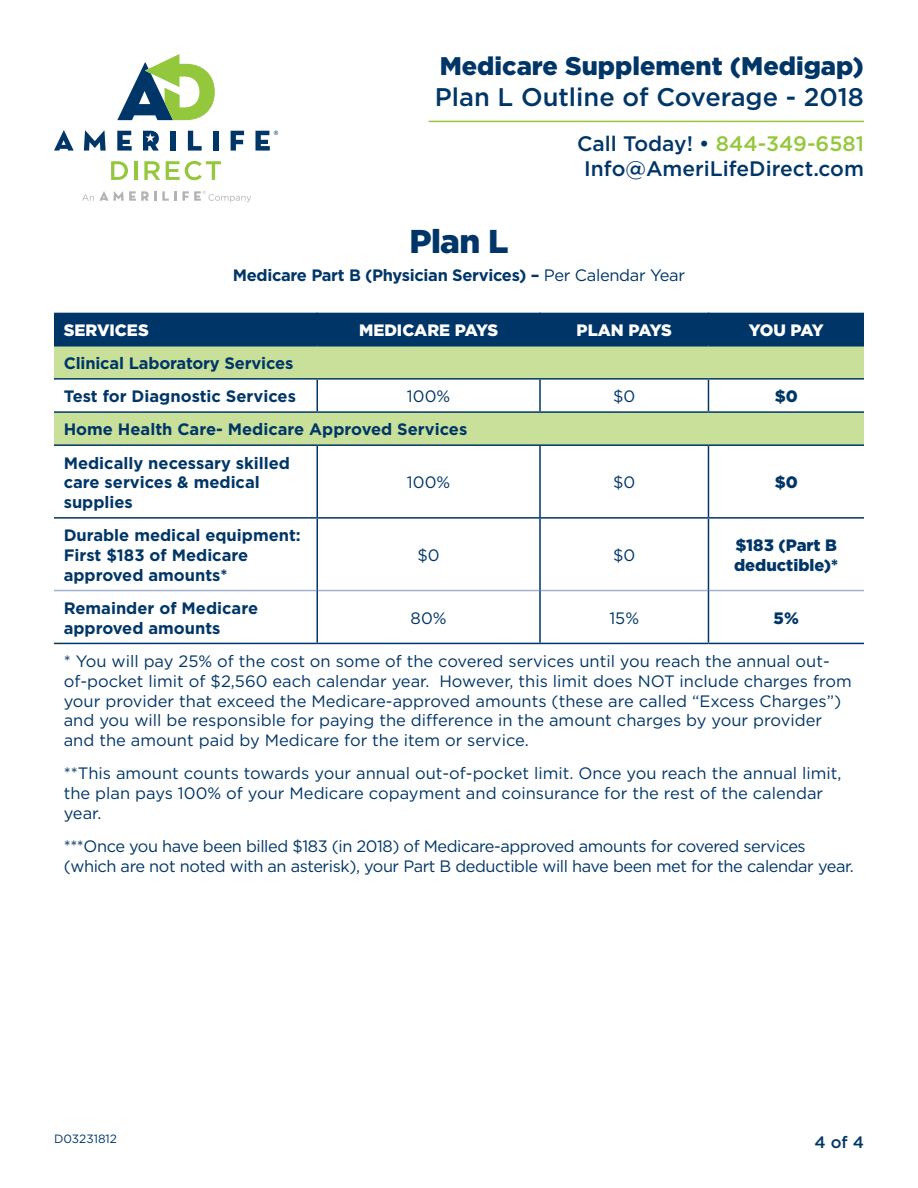
<style>
.page{position:relative;width:918px;height:1188px;background:#fff}
.page>*{position:absolute;margin:0;border:0;box-sizing:border-box;transform-origin:0 0}
.t1{font:900 33px "Gotham";color:#003667}
.t2{font:900 25.5px "Gotham";color:#003667}
.t3{font:500 25.5px "Gotham";color:#003667}
.t4{font:500 21px/25.2px "Gotham";color:#003667;text-align:center}
.t5{font:16.5px/19.8px "Gotham";color:#003667}
.t6{font:700 16.5px/19.8px "Gotham";color:#003667}
.t7{font:16.5px/19.8px "Gotham";letter-spacing:-.025em;color:#003667}
.t8{font:700 16.5px "Gotham";letter-spacing:-.02em;color:#003667}
.t9{font:900 16.5px "Gotham";color:#fff}
.t10{font:900 16.5px/19.8px "Gotham";color:#003667}
.t11{font:500 16.5px "Gotham";color:#003667}
.t12{font:12px "Gotham";color:#003667}
.s1{color:#94c83c}
.s2{font-weight:400}
</style>
<div class="page">
<svg style="left:54px;top:130px;width:20px;height:21px"></svg>
<svg style="left:84px;top:130px;width:22px;height:21px"></svg>
<svg style="left:117px;top:131px;width:15px;height:20px"></svg>
<svg style="left:143px;top:131px;width:16px;height:20px"></svg>
<div style="left:170px;top:131px;width:6px;height:20px;background:#003667"></div>
<svg style="left:188px;top:131px;width:14px;height:20px"></svg>
<div style="left:213px;top:131px;width:5px;height:20px;background:#003667"></div>
<svg style="left:231px;top:131px;width:13px;height:20px"></svg>
<svg style="left:255px;top:131px;width:23px;height:20px"></svg>
<svg style="left:117px;top:54px;width:98px;height:66px"></svg>
<svg style="left:111px;top:161px;width:17px;height:19px"></svg>
<hr style="left:134px;top:161px;width:3px;height:19px;background:#94c83c">
<svg style="left:144px;top:161px;width:16px;height:19px"></svg>
<svg style="left:166px;top:161px;width:55px;height:19px"></svg>
<svg style="left:82px;top:191px;width:169px;height:11px"></svg>
<hr style="left:429px;top:121px;width:435px;height:1px;background:#94c83c">
<div style="left:54px;top:313px;width:810px;height:32px;background:#003667"></div>
<div style="left:54px;top:346px;width:810px;height:33px;background:#c8e09a"></div>
<div style="left:54px;top:412px;width:810px;height:33px;background:#c8e09a"></div>
<hr style="left:539px;top:313px;width:2px;height:32px;background:#003667">
<hr style="left:708px;top:313px;width:1px;height:32px;background:#003667">
<hr style="left:539px;top:380px;width:2px;height:31px;background:#003667">
<hr style="left:708px;top:380px;width:1px;height:31px;background:#003667">
<hr style="left:539px;top:446px;width:2px;height:71px;background:#003667">
<hr style="left:708px;top:446px;width:1px;height:71px;background:#003667">
<hr style="left:316px;top:313px;width:2px;height:32px;background:#003667">
<hr style="left:316px;top:380px;width:2px;height:31px;background:#003667">
<hr style="left:316px;top:446px;width:2px;height:71px;background:#003667">
<hr style="left:54px;top:378px;width:263px;height:2px;background:#003667">
<hr style="left:317px;top:378px;width:223px;height:2px;background:#003667">
<hr style="left:540px;top:378px;width:168px;height:2px;background:#003667">
<hr style="left:708px;top:378px;width:156px;height:2px;background:#003667">
<hr style="left:54px;top:411px;width:263px;height:2px;background:#003667">
<hr style="left:317px;top:411px;width:223px;height:2px;background:#003667">
<hr style="left:540px;top:411px;width:168px;height:2px;background:#003667">
<hr style="left:708px;top:411px;width:156px;height:2px;background:#003667">
<hr style="left:54px;top:345px;width:263px;height:2px;background:#003667">
<hr style="left:317px;top:345px;width:223px;height:2px;background:#003667">
<hr style="left:540px;top:345px;width:168px;height:2px;background:#003667">
<hr style="left:708px;top:345px;width:156px;height:2px;background:#003667">
<hr style="left:317px;top:444px;width:223px;height:2px;background:#003667">
<hr style="left:540px;top:444px;width:168px;height:2px;background:#003667">
<hr style="left:708px;top:444px;width:156px;height:2px;background:#003667">
<hr style="left:317px;top:517px;width:223px;height:2px;background:#003667">
<hr style="left:540px;top:517px;width:168px;height:2px;background:#003667">
<hr style="left:708px;top:517px;width:156px;height:2px;background:#003667">
<hr style="left:54px;top:444px;width:263px;height:2px;background:#003667">
<hr style="left:54px;top:517px;width:263px;height:2px;background:#003667">
<hr style="left:54px;top:590px;width:262px;height:1px;background:#a3b3cd">
<hr style="left:318px;top:590px;width:221px;height:1px;background:#a3b3cd">
<hr style="left:541px;top:590px;width:167px;height:1px;background:#a3b3cd">
<hr style="left:709px;top:590px;width:155px;height:1px;background:#a3b3cd">
<hr style="left:316px;top:519px;width:2px;height:72px;background:#003667">
<hr style="left:539px;top:519px;width:2px;height:72px;background:#003667">
<hr style="left:708px;top:519px;width:1px;height:72px;background:#003667">
<hr style="left:316px;top:591px;width:2px;height:52px;background:#003667">
<hr style="left:539px;top:591px;width:2px;height:52px;background:#003667">
<hr style="left:708px;top:591px;width:1px;height:52px;background:#003667">
<hr style="left:54px;top:643px;width:263px;height:1px;background:#003667">
<hr style="left:317px;top:643px;width:223px;height:1px;background:#003667">
<hr style="left:540px;top:643px;width:168px;height:1px;background:#003667">
<hr style="left:708px;top:643px;width:156px;height:1px;background:#003667">
<h2 class="t2" style="left:440px;top:51px;width:426px">Medicare Supplement (Medigap)</h2>
<h2 class="t3" style="left:435px;top:81px;width:431px">Plan L Outline of Coverage - 2018</h2>
<p class="t4" style="left:577px;top:131px;width:288px">Call Today! • <span class="s1">844-349-6581<br></span>Info@AmeriLifeDirect.com</p>
<h1 class="t1" style="left:410px;top:222px;width:100px">Plan L</h1>
<p class="t8" style="left:233px;top:266px;width:454px">Medicare Part B (Physician Services) – <span class="s2">Per Calendar Year</span></p>
<p class="t9" style="left:64px;top:321px;width:87px">SERVICES</p>
<p class="t9" style="left:359px;top:321px;width:141px">MEDICARE PAYS</p>
<p class="t9" style="left:577px;top:321px;width:97px">PLAN PAYS</p>
<p class="t9" style="left:749px;top:321px;width:76px">YOU PAY</p>
<p class="t6" style="left:64px;top:347px;width:234px;line-height:33.2px">Clinical Laboratory Services<br>Test for Diagnostic Services</p>
<p class="t5" style="left:407px;top:387px;width:45px">100%</p>
<p class="t5" style="left:613px;top:387px;width:24px">$0</p>
<p class="t10" style="left:775px;top:386px;width:25px">$0</p>
<p class="t6" style="left:64px;top:413px;width:405px;line-height:33.2px">Home Health Care- Medicare Approved Services<br>Medically necessary skilled</p>
<p class="t6" style="left:64px;top:473px;width:198px">care services &amp; medical supplies</p>
<p class="t5" style="left:407px;top:473px;width:45px">100%</p>
<p class="t5" style="left:613px;top:473px;width:24px">$0</p>
<p class="t10" style="left:775px;top:472px;width:25px">$0</p>
<p class="t6" style="left:64px;top:525px;width:239px">Durable medical equipment:<br>First $183 of Medicare approved amounts*</p>
<p class="t5" style="left:417px;top:545px;width:24px">$0</p>
<p class="t5" style="left:613px;top:545px;width:24px">$0</p>
<p class="t10" style="left:734px;top:535px;width:106px">$183 (Part B deductible)*</p>
<p class="t6" style="left:64px;top:598px;width:196px">Remainder of Medicare approved amounts</p>
<p class="t5" style="left:411px;top:608px;width:37px">80%</p>
<p class="t5" style="left:609px;top:608px;width:31px">15%</p>
<p class="t10" style="left:774px;top:608px;width:27px">5%</p>
<p class="t5" style="left:64px;top:651px;width:790px">* You will pay 25% of the cost on some of the covered services until you reach the annual out&shy;of-pocket limit of $2,560 each calendar year. However, this limit does NOT include charges from your provider that exceed the Medicare-approved amounts (these are called “Excess Charges”) and you will be responsible for paying the difference in the amount charges by your provider and the amount paid by Medicare for the item or service.</p>
<p class="t5" style="left:64px;top:764px;width:779px">**This amount counts towards your annual out-of-pocket limit. Once you reach the annual limit, the plan pays 100% of your Medicare copayment and coinsurance for the rest of the calendar year.</p>
<p class="t7" style="left:64px;top:837px;width:792px">***Once you have been billed $183 (in 2018) of Medicare-approved amounts for covered services (which are not noted with an asterisk), your Part B deductible will have been met for the calendar year.</p>
<p class="t12" style="left:54px;top:1131px;width:65px">D03231812</p>
<p class="t11" style="left:815px;top:1132px;width:51px">4 of 4</p>
</div>
